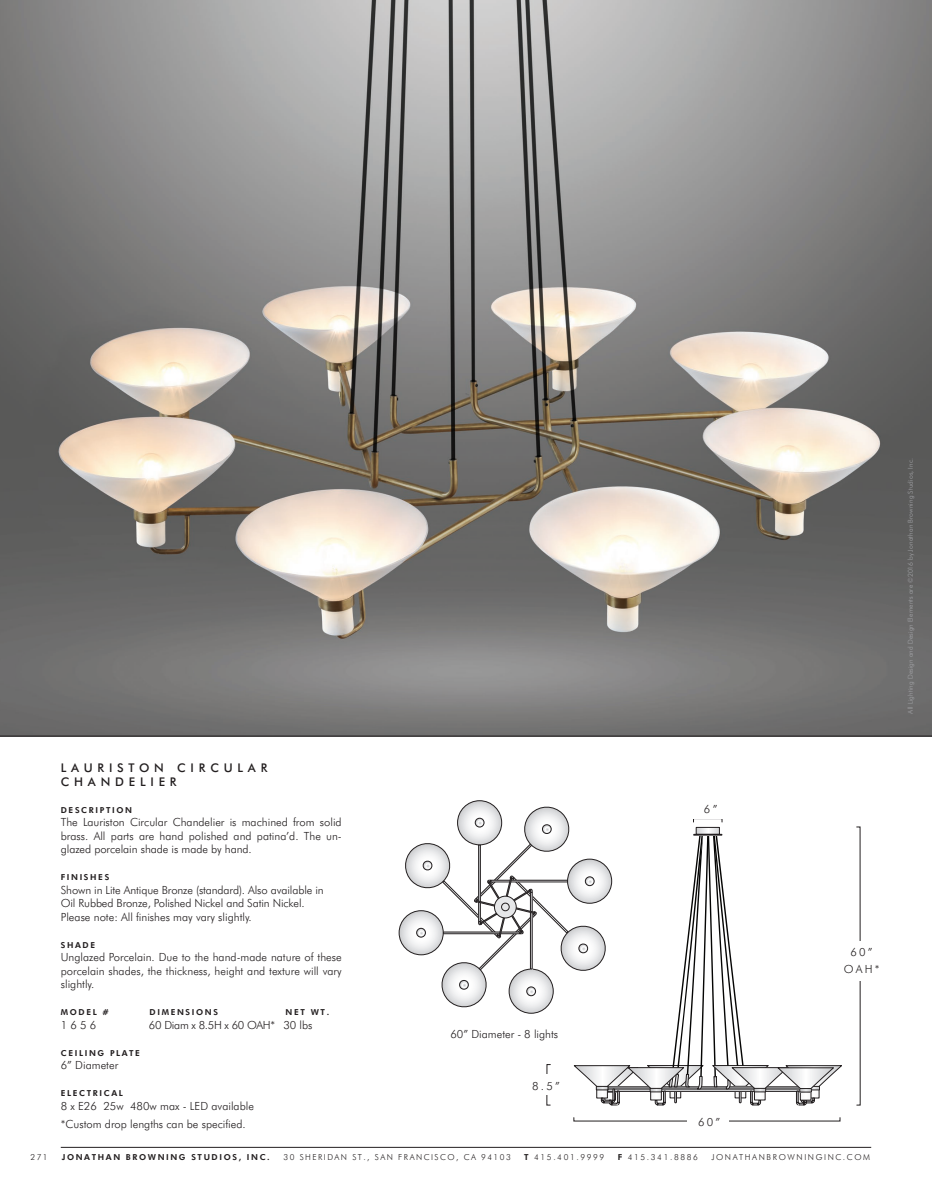
<style>
.page{position:relative;width:932px;height:1202px;background:#fff}
.page>*{position:absolute;margin:0;border:0;box-sizing:border-box;transform-origin:0 0}
.t1{font:500 12px "Futura BT";letter-spacing:.4em;color:#231f20}
.t2{font:300 11.25px/13.5px "Futura BT";color:#231f20;text-align:justify}
.t3{font:300 11.25px "Futura BT";letter-spacing:-.025em;color:#231f20}
.t4{font:800 8.25px "Futura BT";letter-spacing:.2em;color:#231f20}
.t5{font:300 8.25px "Futura BT";letter-spacing:.195em;color:#231f20}
.t6{font:300 8.25px "Futura BT";letter-spacing:.175em;color:#231f20}
.t7{font:300 6.75px "Futura BT";letter-spacing:.02em;color:#a5a6aa}
.s1{font-weight:800}
</style>
<div class="page">
<svg style="left:457px;top:800px;width:44px;height:44px"></svg>
<svg style="left:399px;top:910px;width:44px;height:44px"></svg>
<div style="left:399px;top:910px;width:44px;height:45px;border:1px solid #231f20;border-radius:50%"></div>
<svg style="left:403px;top:804px;width:439px;height:301px"></svg>
<svg style="left:494px;top:896px;width:22px;height:22px"></svg>
<div style="left:494px;top:896px;width:22px;height:22px;border:1px solid #231f20;border-radius:50%"></div>
<div style="left:501px;top:903px;width:8px;height:7px;background:#e6e7e9;border-radius:50%"></div>
<div style="left:501px;top:903px;width:8px;height:8px;border:1px solid #231f20;border-radius:50%"></div>
<img style="left:0;top:0;width:932px;height:735px">
<hr style="left:61px;top:1147px;width:810px;height:1px;background:#231f20">
<hr style="left:0;top:735px;width:932px;height:1px;background:#231f20">
<p class="t5" style="left:31px;top:1152px;width:19px">271</p>
<p class="t1" style="left:61px;top:760px;width:208px">LAURISTON CIRCULAR</p>
<p class="t1" style="left:61px;top:774px;width:117px">CHANDELIER</p>
<p class="t4" style="left:61px;top:804px;width:73px">DESCRIPTION</p>
<p class="t2" style="left:61px;top:815px;width:282px">The Lauriston Circular Chandelier is machined from solid brass. All parts are hand polished and patina’d. The un&shy;glazed porcelain shade is made by hand.</p>
<p class="t4" style="left:61px;top:872px;width:50px">FINISHES</p>
<p class="t2" style="left:61px;top:883px;width:264px">Shown in Lite Antique Bronze (standard). Also available in</p>
<p class="t2" style="left:61px;top:896px;width:245px">Oil Rubbed Bronze, Polished Nickel and Satin Nickel.</p>
<p class="t2" style="left:61px;top:910px;width:192px">Please note: All finishes may vary slightly.</p>
<p class="t4" style="left:61px;top:939px;width:36px">SHADE</p>
<p class="t2" style="left:61px;top:950px;width:282px">Unglazed Porcelain. Due to the hand-made nature of these porcelain shades, the thickness, height and texture will vary slightly.</p>
<p class="t4" style="left:61px;top:1007px;width:50px">MODEL #</p>
<p class="t4" style="left:149px;top:1007px;width:70px">DIMENSIONS</p>
<p class="t4" style="left:285px;top:1007px;width:45px">NET WT.</p>
<p class="t2" style="left:61px;top:1018px;width:37px">1 6 5 6</p>
<p class="t3" style="left:149px;top:1018px;width:165px">60 Diam x 8.5H x 60 OAH* 30 lbs</p>
<p class="t4" style="left:61px;top:1047px;width:81px">CEILING PLATE</p>
<p class="t2" style="left:61px;top:1058px;width:59px">6” Diameter</p>
<p class="t4" style="left:61px;top:1088px;width:64px">ELECTRICAL</p>
<p class="t2" style="left:61px;top:1099px;width:195px">8 x E26 25w 480w max - LED available</p>
<p class="t2" style="left:61px;top:1117px;width:186px">*Custom drop lengths can be specified.</p>
<p class="t2" style="left:450px;top:1027px;width:109px">60” Diameter - 8 lights</p>
<p class="t2" style="left:532px;top:1079px;width:29px">8.5”</p>
<p class="t2" style="left:704px;top:802px;width:15px">6”</p>
<p class="t2" style="left:698px;top:1114px;width:24px">60”</p>
<p class="t2" style="left:843px;top:944px;width:37px;line-height:16.6px;text-align:center">60”<br>OAH*</p>
<p class="t4" style="left:62px;top:1152px;width:209px">JONATHAN BROWNING STUDIOS, INC.</p>
<p class="t6" style="left:283px;top:1152px;width:229px">30 SHERIDAN ST., SAN FRANCISCO, CA 94103</p>
<p class="t5" style="left:524px;top:1152px;width:82px"><span class="s1">T</span> 415.401.9999</p>
<p class="t5" style="left:617px;top:1152px;width:82px"><span class="s1">F</span> 415.341.8886</p>
<p class="t5" style="left:711px;top:1152px;width:160px">JONATHANBROWNINGINC.COM</p>
<p class="t7" style="left:906px;top:713px;width:257px;rotate:-90deg">All Lighting Design and Design Elements are ©2016 by Jonathan Browning Studios, Inc.</p>
</div>
